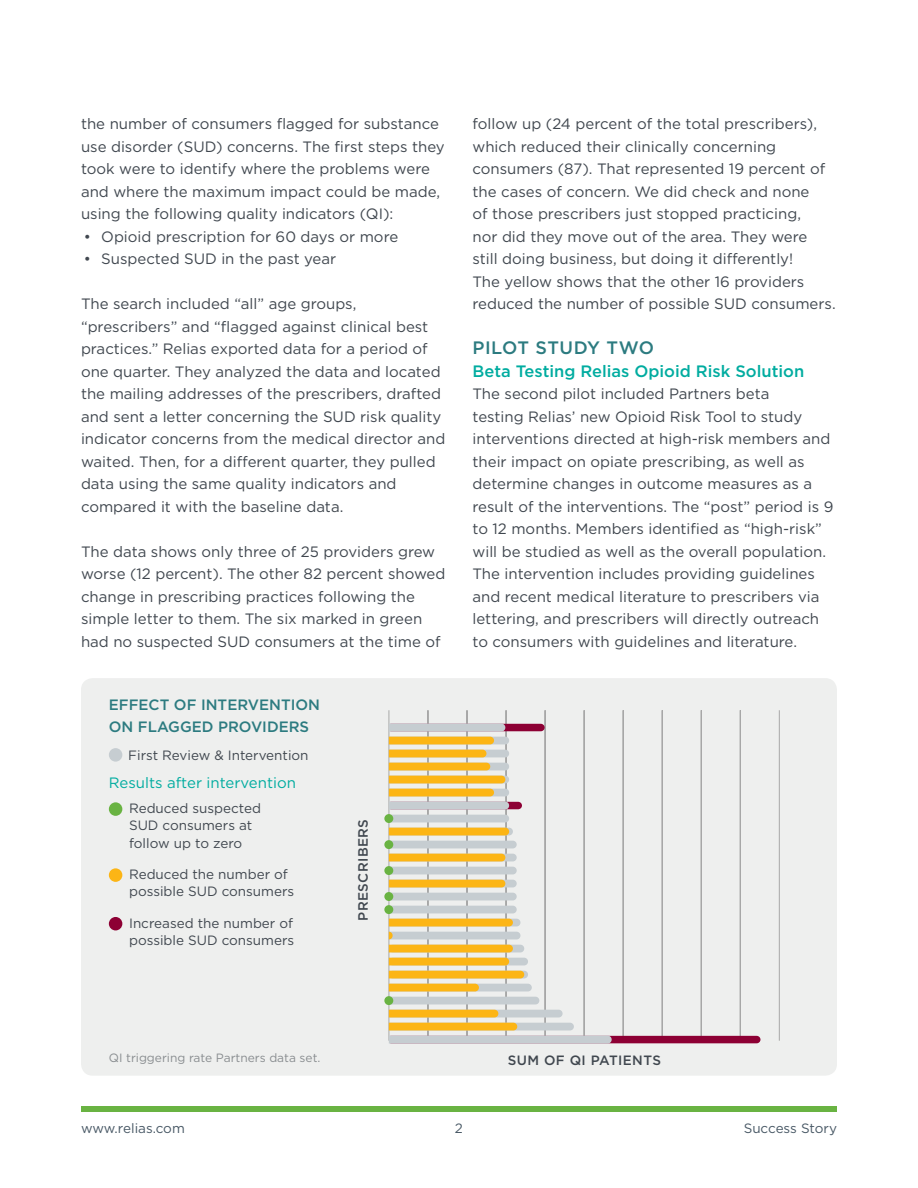
<style>
.page{position:relative;width:918px;height:1188px;background:#fff}
.page>*{position:absolute;margin:0;border:0;box-sizing:border-box;transform-origin:0 0}
.t1{font:500 18px "Gotham";letter-spacing:.025em;color:#2c7b80}
.t2{font:500 16.5px "Gotham";color:#00aca0}
.t3{font:15px/22.5px "Gotham";color:#40474f}
.t4{font:500 15px/22.5px "Gotham";color:#2c7b80}
.t5{font:15px "Gotham";color:#00aca0}
.t6{font:13.5px/17.2px "Gotham";color:#40474f}
.t7{font:13.5px "Gotham";color:#485865}
.t8{font:500 13.5px "Gotham";letter-spacing:.03em;color:#40474f}
.t9{font:12px "Gotham";color:#898d90}
</style>
<div class="page">
<div style="left:81px;top:1106px;width:756px;height:6px;background:#69b342"></div>
<div style="left:81px;top:678px;width:756px;height:398px;background:#eeefee;border-radius:12px"></div>
<div style="left:109px;top:748px;width:13px;height:14px;background:#c6cdd1;border-radius:50%"></div>
<div style="left:109px;top:917px;width:13px;height:13px;background:#8d0034;border-radius:50%"></div>
<div style="left:109px;top:868px;width:13px;height:14px;background:#fcb515;border-radius:50%"></div>
<div style="left:109px;top:802px;width:13px;height:14px;background:#69b342;border-radius:50%"></div>
<hr style="left:779px;top:710px;width:1px;height:331px;background:#000">
<hr style="left:740px;top:710px;width:1px;height:331px;background:#000">
<hr style="left:701px;top:710px;width:1px;height:331px;background:#000">
<hr style="left:662px;top:710px;width:1px;height:331px;background:#000">
<hr style="left:623px;top:710px;width:1px;height:331px;background:#000">
<hr style="left:584px;top:710px;width:1px;height:331px;background:#000">
<hr style="left:545px;top:710px;width:1px;height:331px;background:#000">
<hr style="left:506px;top:710px;width:1px;height:331px;background:#000">
<hr style="left:467px;top:710px;width:1px;height:331px;background:#000">
<hr style="left:389px;top:710px;width:1px;height:331px;background:#000">
<hr style="left:428px;top:710px;width:1px;height:331px;background:#000">
<svg style="left:389px;top:1036px;width:371px;height:8px"></svg>
<svg style="left:392px;top:997px;width:147px;height:7px"></svg>
<svg style="left:389px;top:971px;width:139px;height:7px"></svg>
<div style="left:389px;top:958px;width:139px;height:7px;background:#c6cdd1;border-radius:4px"></div>
<div style="left:389px;top:945px;width:135px;height:7px;background:#c6cdd1;border-radius:4px"></div>
<svg style="left:392px;top:906px;width:125px;height:7px"></svg>
<svg style="left:392px;top:893px;width:125px;height:7px"></svg>
<svg style="left:392px;top:867px;width:125px;height:7px"></svg>
<svg style="left:392px;top:841px;width:125px;height:7px"></svg>
<svg style="left:389px;top:802px;width:133px;height:20px"></svg>
<svg style="left:389px;top:854px;width:128px;height:7px"></svg>
<svg style="left:389px;top:828px;width:124px;height:7px"></svg>
<svg style="left:389px;top:789px;width:120px;height:7px"></svg>
<svg style="left:389px;top:776px;width:120px;height:7px"></svg>
<svg style="left:389px;top:763px;width:120px;height:7px"></svg>
<svg style="left:389px;top:750px;width:120px;height:7px"></svg>
<svg style="left:389px;top:724px;width:156px;height:20px"></svg>
<svg style="left:389px;top:1023px;width:185px;height:7px"></svg>
<svg style="left:389px;top:1010px;width:174px;height:7px"></svg>
<svg style="left:389px;top:984px;width:143px;height:7px"></svg>
<svg style="left:389px;top:971px;width:135px;height:7px"></svg>
<svg style="left:389px;top:958px;width:120px;height:7px"></svg>
<svg style="left:389px;top:945px;width:124px;height:7px"></svg>
<svg style="left:389px;top:932px;width:131px;height:7px"></svg>
<svg style="left:389px;top:919px;width:131px;height:7px"></svg>
<svg style="left:389px;top:880px;width:128px;height:7px"></svg>
<div style="left:384px;top:996px;width:9px;height:9px;background:#69b342;border-radius:50%"></div>
<div style="left:384px;top:905px;width:9px;height:9px;background:#69b342;border-radius:50%"></div>
<div style="left:384px;top:892px;width:9px;height:9px;background:#69b342;border-radius:50%"></div>
<div style="left:384px;top:866px;width:9px;height:9px;background:#69b342;border-radius:50%"></div>
<div style="left:384px;top:840px;width:9px;height:9px;background:#69b342;border-radius:50%"></div>
<div style="left:384px;top:814px;width:9px;height:9px;background:#69b342;border-radius:50%"></div>
<p class="t3" style="left:81px;top:113px;width:365px">the number of consumers flagged for substance use disorder (SUD) concerns. The first steps they took were to identify where the problems were and where the maximum impact could be made, using the following quality indicators (QI):</p>
<p class="t3" style="left:84px;top:225px;width:316px">• Opioid prescription for 60 days or more</p>
<p class="t3" style="left:84px;top:248px;width:254px">• Suspected SUD in the past year</p>
<p class="t3" style="left:81px;top:293px;width:366px">The search included “all” age groups, “prescribers” and “flagged against clinical best practices.” Relias exported data for a period of one quarter. They analyzed the data and located the mailing addresses of the prescribers, drafted and sent a letter concerning the SUD risk quality indicator concerns from the medical director and waited. Then, for a different quarter, they pulled data using the same quality indicators and compared it with the baseline data.</p>
<p class="t3" style="left:81px;top:540px;width:366px">The data shows only three of 25 providers grew worse (12 percent). The other 82 percent showed change in prescribing practices following the simple letter to them. The six marked in green had no suspected SUD consumers at the time of</p>
<p class="t4" style="left:109px;top:693px;width:213px">EFFECT OF INTERVENTION<br>ON FLAGGED PROVIDERS</p>
<p class="t6" style="left:128px;top:746px;width:182px">First Review &amp; Intervention</p>
<p class="t5" style="left:109px;top:773px;width:189px">Results after intervention</p>
<p class="t6" style="left:129px;top:799px;width:134px">Reduced suspected<br>SUD consumers at follow up to zero</p>
<p class="t6" style="left:129px;top:865px;width:167px">Reduced the number of possible SUD consumers</p>
<p class="t6" style="left:129px;top:914px;width:167px">Increased the number of possible SUD consumers</p>
<p class="t8" style="left:354px;top:921px;width:103px;rotate:-90deg">PRESCRIBERS</p>
<p class="t3" style="left:472px;top:113px;width:365px">follow up (24 percent of the total prescribers), which reduced their clinically concerning consumers (87). That represented 19 percent of the cases of concern. We did check and none<br>of those prescribers just stopped practicing,<br>nor did they move out of the area. They were still doing business, but doing it differently!<br>The yellow shows that the other 16 providers reduced the number of possible SUD consumers.</p>
<p class="t1" style="left:472px;top:336px;width:183px">PILOT STUDY TWO</p>
<p class="t2" style="left:472px;top:360px;width:333px">Beta Testing Relias Opioid Risk Solution</p>
<p class="t3" style="left:472px;top:383px;width:362px">The second pilot included Partners beta<br>testing Relias’ new Opioid Risk Tool to study interventions directed at high-risk members and their impact on opiate prescribing, as well as determine changes in outcome measures as a result of the interventions. The “post” period is 9 to 12 months. Members identified as “high-risk” will be studied as well as the overall population.<br>The intervention includes providing guidelines and recent medical literature to prescribers via lettering, and prescribers will directly outreach to consumers with guidelines and literature.</p>
<p class="t9" style="left:109px;top:1050px;width:213px">QI triggering rate Partners data set.</p>
<p class="t8" style="left:508px;top:1052px;width:155px">SUM OF QI PATIENTS</p>
<p class="t7" style="left:81px;top:1119px;width:105px">www.relias.com</p>
<p class="t7" style="left:455px;top:1119px;width:10px">2</p>
<p class="t7" style="left:744px;top:1119px;width:95px">Success Story</p>
</div>
